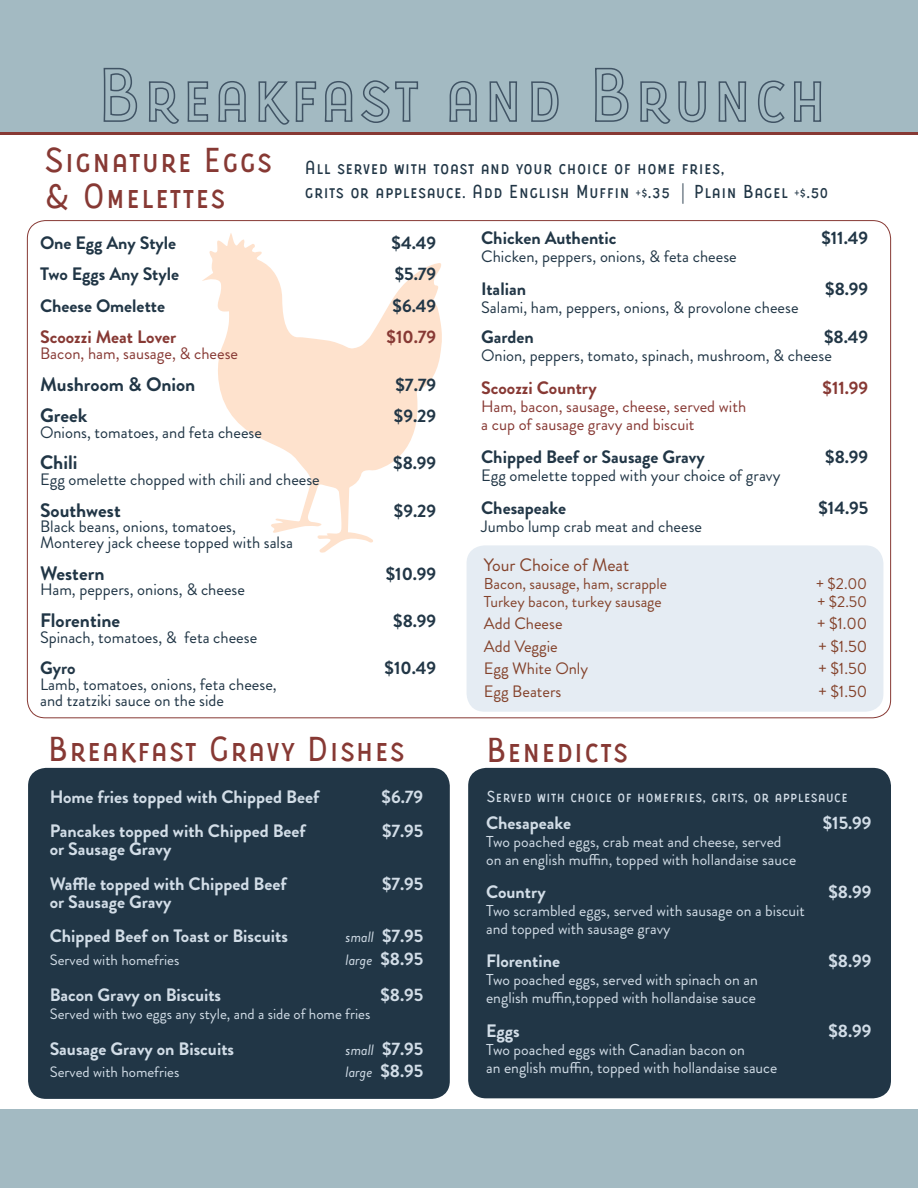
<style>
.page{position:relative;width:918px;height:1188px;background:#fff}
.page>*{position:absolute;margin:0;border:0;box-sizing:border-box;transform-origin:0 0}
.t1{font:36px/36px "Portuguesa Caps";color:#873934}
.t2{font:19.5px/23.4px "Portuguesa Caps";letter-spacing:-.005em;color:#213646}
.t3{font:700 19.5px "Brandon Grotesque";color:#213646}
.t4{font:700 18px/34.5px "Brandon Grotesque";color:#d2dde7}
.t5{font:700 18px "Brandon Grotesque";color:#213646}
.t6{font:700 18px "Brandon Grotesque";color:#873934}
.t7{font:18px "Brandon Grotesque";color:#84422b}
.t8{font:16.5px/15.8px "Brandon Grotesque";color:#213646}
.t9{font:16.5px/18px "Brandon Grotesque";color:#873934}
.t10{font:16.5px "Brandon Grotesque";color:#84422b}
.t11{font:16.5px "Portuguesa Caps";letter-spacing:-.005em;color:#d2dde7}
.t12{font:15.75px/18px "Brandon Grotesque";color:#d2dde7}
.t13{font:15.75px "Brandon Grotesque";color:#84422b}
.t14{font:15px "Brandon Grotesque";color:#d2dde7}
.t15{font:italic 15px "Brandon Grotesque";color:#d2dde7}
.s1{font-family:"Brandon Grotesque"}
.s2{font-weight:700;font-style:normal;font-size:18px}
</style>
<div class="page">
<svg style="left:202px;top:233px;width:240px;height:320px"></svg>
<div style="left:28px;top:768px;width:422px;height:331px;background:#213646;border-radius:18px"></div>
<div style="left:468px;top:768px;width:423px;height:330px;background:#213646;border-radius:18px"></div>
<div style="left:0;top:0;width:918px;height:132px;background:#a3bac2"></div>
<hr style="left:0;top:132px;width:918px;height:3px;background:#873934">
<div style="left:0;top:1109px;width:918px;height:79px;background:#a3bac2"></div>
<svg style="left:103px;top:67px;width:35px;height:55px"></svg>
<svg style="left:149px;top:81px;width:30px;height:43px"></svg>
<svg style="left:187px;top:81px;width:22px;height:41px"></svg>
<svg style="left:218px;top:81px;width:28px;height:41px"></svg>
<svg style="left:258px;top:81px;width:59px;height:44px"></svg>
<svg style="left:324px;top:81px;width:29px;height:41px"></svg>
<svg style="left:361px;top:80px;width:58px;height:43px"></svg>
<svg style="left:449px;top:81px;width:28px;height:41px"></svg>
<svg style="left:489px;top:81px;width:28px;height:41px"></svg>
<svg style="left:531px;top:81px;width:28px;height:41px"></svg>
<svg style="left:595px;top:67px;width:34px;height:55px"></svg>
<svg style="left:640px;top:81px;width:31px;height:43px"></svg>
<svg style="left:678px;top:81px;width:28px;height:42px"></svg>
<svg style="left:718px;top:81px;width:29px;height:41px"></svg>
<svg style="left:758px;top:80px;width:27px;height:43px"></svg>
<svg style="left:794px;top:81px;width:28px;height:41px"></svg>
<div style="left:467px;top:545px;width:416px;height:167px;background:#e5ecf3;border-radius:18px"></div>
<h1 class="t1" style="left:44px;top:145px;width:231px">Signature Eggs &amp; Omelettes</h1>
<p class="t2" style="left:305px;top:158px;width:526px">All served with toast and your choice of home fries,<br>grits or applesauce. Add English Muffin +$.35 <span class="s1">|</span> Plain Bagel +$.50</p>
<p class="t5" style="left:40px;top:230px;width:138px">One Egg Any Style</p>
<p class="t5" style="left:392px;top:230px;width:46px">$4.49</p>
<p class="t5" style="left:40px;top:262px;width:141px">Two Eggs Any Style</p>
<p class="t5" style="left:395px;top:262px;width:43px">$5.79</p>
<p class="t5" style="left:40px;top:293px;width:126px">Cheese Omelette</p>
<p class="t5" style="left:393px;top:293px;width:45px">$6.49</p>
<p class="t6" style="left:40px;top:325px;width:138px">Scoozzi Meat Lover</p>
<p class="t6" style="left:387px;top:325px;width:51px">$10.79</p>
<p class="t9" style="left:40px;top:345px;width:200px">Bacon, ham, sausage, &amp; cheese</p>
<p class="t3" style="left:40px;top:370px;width:157px">Mushroom &amp; Onion</p>
<p class="t5" style="left:396px;top:372px;width:42px">$7.79</p>
<p class="t3" style="left:40px;top:402px;width:49px">Greek</p>
<p class="t5" style="left:394px;top:403px;width:44px">$9.29</p>
<p class="t8" style="left:40px;top:424px;width:223px">Onions, tomatoes, and feta cheese</p>
<p class="t3" style="left:40px;top:449px;width:39px">Chili</p>
<p class="t5" style="left:393px;top:451px;width:45px">$8.99</p>
<p class="t8" style="left:40px;top:472px;width:281px">Egg omelette chopped with chili and cheese</p>
<p class="t3" style="left:40px;top:496px;width:82px">Southwest</p>
<p class="t5" style="left:394px;top:498px;width:44px">$9.29</p>
<p class="t8" style="left:40px;top:519px;width:254px">Black beans, onions, tomatoes,<br>Monterey jack cheese topped with salsa</p>
<p class="t3" style="left:40px;top:559px;width:66px">Western</p>
<p class="t5" style="left:386px;top:561px;width:52px">$10.99</p>
<p class="t8" style="left:40px;top:582px;width:206px">Ham, peppers, onions, &amp; cheese</p>
<p class="t3" style="left:40px;top:606px;width:82px">Florentine</p>
<p class="t5" style="left:393px;top:608px;width:45px">$8.99</p>
<p class="t8" style="left:40px;top:629px;width:219px">Spinach, tomatoes, &amp; feta cheese</p>
<p class="t5" style="left:40px;top:655px;width:37px">Gyro</p>
<p class="t5" style="left:385px;top:655px;width:53px">$10.49</p>
<p class="t8" style="left:40px;top:676px;width:238px">Lamb, tomatoes, onions, feta cheese, and tzatziki sauce on the side</p>
<p class="t5" style="left:481px;top:225px;width:137px">Chicken Authentic</p>
<p class="t5" style="left:821px;top:225px;width:48px">$11.49</p>
<p class="t8" style="left:481px;top:249px;width:257px">Chicken, peppers, onions, &amp; feta cheese</p>
<p class="t5" style="left:481px;top:276px;width:46px">Italian</p>
<p class="t5" style="left:825px;top:276px;width:45px">$8.99</p>
<p class="t8" style="left:481px;top:300px;width:319px">Salami, ham, peppers, onions, &amp; provolone cheese</p>
<p class="t5" style="left:481px;top:324px;width:54px">Garden</p>
<p class="t5" style="left:824px;top:324px;width:46px">$8.49</p>
<p class="t8" style="left:481px;top:348px;width:352px">Onion, peppers, tomato, spinach, mushroom, &amp; cheese</p>
<p class="t6" style="left:481px;top:375px;width:117px">Scoozzi Country</p>
<p class="t6" style="left:823px;top:375px;width:47px">$11.99</p>
<p class="t9" style="left:481px;top:398px;width:267px">Ham, bacon, sausage, cheese, served with a cup of sausage gravy and biscuit</p>
<p class="t5" style="left:481px;top:444px;width:225px">Chipped Beef or Sausage Gravy</p>
<p class="t5" style="left:825px;top:444px;width:45px">$8.99</p>
<p class="t8" style="left:481px;top:468px;width:301px">Egg omelette topped with your choice of gravy</p>
<p class="t5" style="left:481px;top:495px;width:87px">Chesapeake</p>
<p class="t5" style="left:819px;top:495px;width:51px">$14.95</p>
<p class="t8" style="left:481px;top:519px;width:222px">Jumbo lump crab meat and cheese</p>
<p class="t7" style="left:484px;top:552px;width:147px">Your Choice of Meat</p>
<p class="t13" style="left:484px;top:572px;width:185px">Bacon, sausage, ham, scrapple</p>
<p class="t13" style="left:816px;top:572px;width:52px">+ $2.00</p>
<p class="t13" style="left:484px;top:590px;width:179px">Turkey bacon, turkey sausage</p>
<p class="t13" style="left:818px;top:590px;width:51px">+ $2.50</p>
<p class="t10" style="left:484px;top:612px;width:80px">Add Cheese</p>
<p class="t10" style="left:817px;top:612px;width:52px">+ $1.00</p>
<p class="t10" style="left:484px;top:635px;width:75px">Add Veggie</p>
<p class="t10" style="left:818px;top:635px;width:50px">+ $1.50</p>
<p class="t10" style="left:484px;top:657px;width:106px">Egg White Only</p>
<p class="t10" style="left:818px;top:657px;width:50px">+ $1.50</p>
<p class="t10" style="left:484px;top:680px;width:79px">Egg Beaters</p>
<p class="t10" style="left:818px;top:680px;width:50px">+ $1.50</p>
<h1 class="t1" style="left:47px;top:735px;width:359px">Breakfast Gravy Dishes</h1>
<h1 class="t1" style="left:485px;top:735px;width:145px">Benedicts</h1>
<p class="t11" style="left:486px;top:787px;width:363px">Served with choice of homefries, grits, or applesauce</p>
<p class="t4" style="left:486px;top:806px;width:87px">Chesapeake</p>
<p class="t4" style="left:823px;top:806px;width:50px">$15.99</p>
<p class="t12" style="left:486px;top:833px;width:312px">Two poached eggs, crab meat and cheese, served on an english muffin, topped with hollandaise sauce</p>
<p class="t4" style="left:486px;top:875px;width:61px">Country</p>
<p class="t4" style="left:829px;top:875px;width:45px">$8.99</p>
<p class="t12" style="left:486px;top:902px;width:320px">Two scrambled eggs, served with sausage on a biscuit and topped with sausage gravy</p>
<p class="t4" style="left:486px;top:944px;width:75px">Florentine</p>
<p class="t4" style="left:829px;top:944px;width:45px">$8.99</p>
<p class="t12" style="left:486px;top:971px;width:273px">Two poached eggs, served with spinach on an english muffin,topped with hollandaise sauce</p>
<p class="t4" style="left:486px;top:1014px;width:35px">Eggs</p>
<p class="t4" style="left:829px;top:1014px;width:45px">$8.99</p>
<p class="t12" style="left:486px;top:1041px;width:293px">Two poached eggs with Canadian bacon on<br>an english muffin, topped with hollandaise sauce</p>
<p class="t4" style="left:50px;top:780px;width:271px">Home fries topped with Chipped Beef</p>
<p class="t4" style="left:382px;top:780px;width:43px">$6.79</p>
<p class="t4" style="left:50px;top:814px;width:258px">Pancakes topped with Chipped Beef</p>
<p class="t4" style="left:382px;top:814px;width:43px">$7.95</p>
<p class="t4" style="left:50px;top:832px;width:238px">or Sausage Gravy<br>Waffle topped with Chipped Beef</p>
<p class="t4" style="left:382px;top:867px;width:43px">$7.95</p>
<p class="t4" style="left:50px;top:885px;width:240px">or Sausage Gravy<br>Chipped Beef on Toast or Biscuits</p>
<p class="t15" style="left:346px;top:927px;width:79px">small <span class="s2">$7.95</span></p>
<p class="t14" style="left:50px;top:949px;width:131px">Served with homefries</p>
<p class="t15" style="left:346px;top:949px;width:79px">large <span class="s2">$8.95</span></p>
<p class="t4" style="left:50px;top:978px;width:173px">Bacon Gravy on Biscuits</p>
<p class="t4" style="left:381px;top:978px;width:44px">$8.95</p>
<p class="t14" style="left:50px;top:1003px;width:322px">Served with two eggs any style, and a side of home fries</p>
<p class="t4" style="left:50px;top:1032px;width:186px">Sausage Gravy on Biscuits</p>
<p class="t15" style="left:346px;top:1039px;width:79px">small <span class="s2">$7.95</span></p>
<p class="t14" style="left:50px;top:1062px;width:131px">Served with homefries</p>
<p class="t15" style="left:346px;top:1062px;width:79px">large <span class="s2">$8.95</span></p>
</div>
